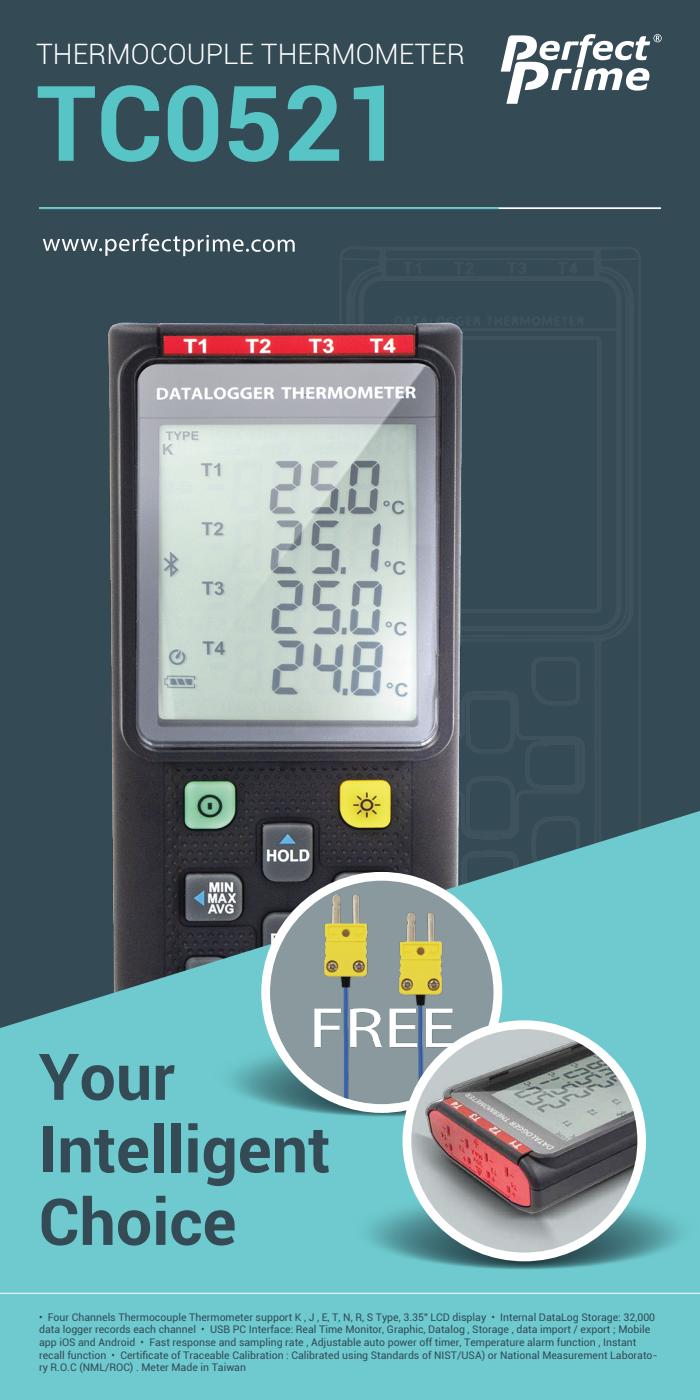
<style>
.page{position:relative;width:700px;height:1400px;background:#344a55}
.page>*{position:absolute;margin:0;border:0;box-sizing:border-box;transform-origin:0 0}
.t1{font:700 104.74px "Roboto";color:#57c4c6}
.t2{font:700 64.49px/72.5px "Roboto";color:#344a55}
.t3{font:300 28.18px "Roboto";color:#fff}
.t4{font:10.5px/12.6px "Roboto";color:#344a55}
</style>
<div class="page">
<img style="left:108px;top:256px;width:355px;height:555px">
<svg style="left:0;top:811px;width:700px;height:589px;fill:#6ecace"></svg>
<hr style="left:39px;top:207px;width:622px;height:2px;background:#fff">
<hr style="left:39px;top:207px;width:460px;height:2px;background:#57c4c6">
<div style="left:261px;top:872px;width:241px;height:241px;border:18px solid #fff;border-radius:50%"></div>
<img style="left:270px;top:881px;width:221px;height:223px">
<div style="left:346px;top:1188px;width:354px;height:82px;background:#6ecace"></div>
<svg style="left:365px;top:1196px;width:318px;height:74px;fill:#64b8bd"></svg>
<svg style="left:387px;top:1205px;width:274px;height:64px;fill:#53989d"></svg>
<div style="left:409px;top:1214px;width:230px;height:54px;background:#467f85;border-radius:50%"></div>
<div style="left:428px;top:1222px;width:193px;height:45px;background:#3b6a72;border-radius:50%"></div>
<div style="left:450px;top:1231px;width:149px;height:35px;background:#325a61;border-radius:50%"></div>
<div style="left:472px;top:1240px;width:105px;height:25px;background:#2b4e55;border-radius:50%"></div>
<svg style="left:494px;top:1249px;width:61px;height:15px"></svg>
<svg style="left:497px;top:1251px;width:55px;height:12px"></svg>
<svg style="left:500px;top:1252px;width:49px;height:11px"></svg>
<svg style="left:506px;top:1255px;width:36px;height:8px"></svg>
<div style="left:403px;top:1020px;width:243px;height:241px;border:18px solid #fff;border-radius:50%"></div>
<img style="left:411px;top:1029px;width:226px;height:224px">
<hr style="left:0;top:1293px;width:700px;height:1px;background:#fff">
<svg style="left:43px;top:233px;width:252px;height:23px"></svg>
<svg style="left:501px;top:34px;width:161px;height:70px"></svg>
<h3 class="t3" style="left:36px;top:34px;width:430px">THERMOCOUPLE THERMOMETER</h3>
<h1 class="t1" style="left:36px;top:50px;width:369px">TC0521</h1>
<h2 class="t2" style="left:39px;top:1038px;width:293px">Your<br>Intelligent<br>Choice</h2>
<p class="t4" style="left:39px;top:1310px;width:620px">• Four Channels Thermocouple Thermometer support K , J , E, T, N, R, S Type, 3.35" LCD display • Internal DataLog Storage: 32,000 data logger records each channel • USB PC Interface: Real Time Monitor, Graphic, Datalog , Storage , data import / export ; Mobile app iOS and Android • Fast response and sampling rate , Adjustable auto power off timer, Temperature alarm function , Instant recall function • Certificate of Traceable Calibration : Calibrated using Standards of NIST/USA) or National Measurement Laborato&shy;ry R.O.C (NML/ROC) . Meter Made in Taiwan</p>
</div>
